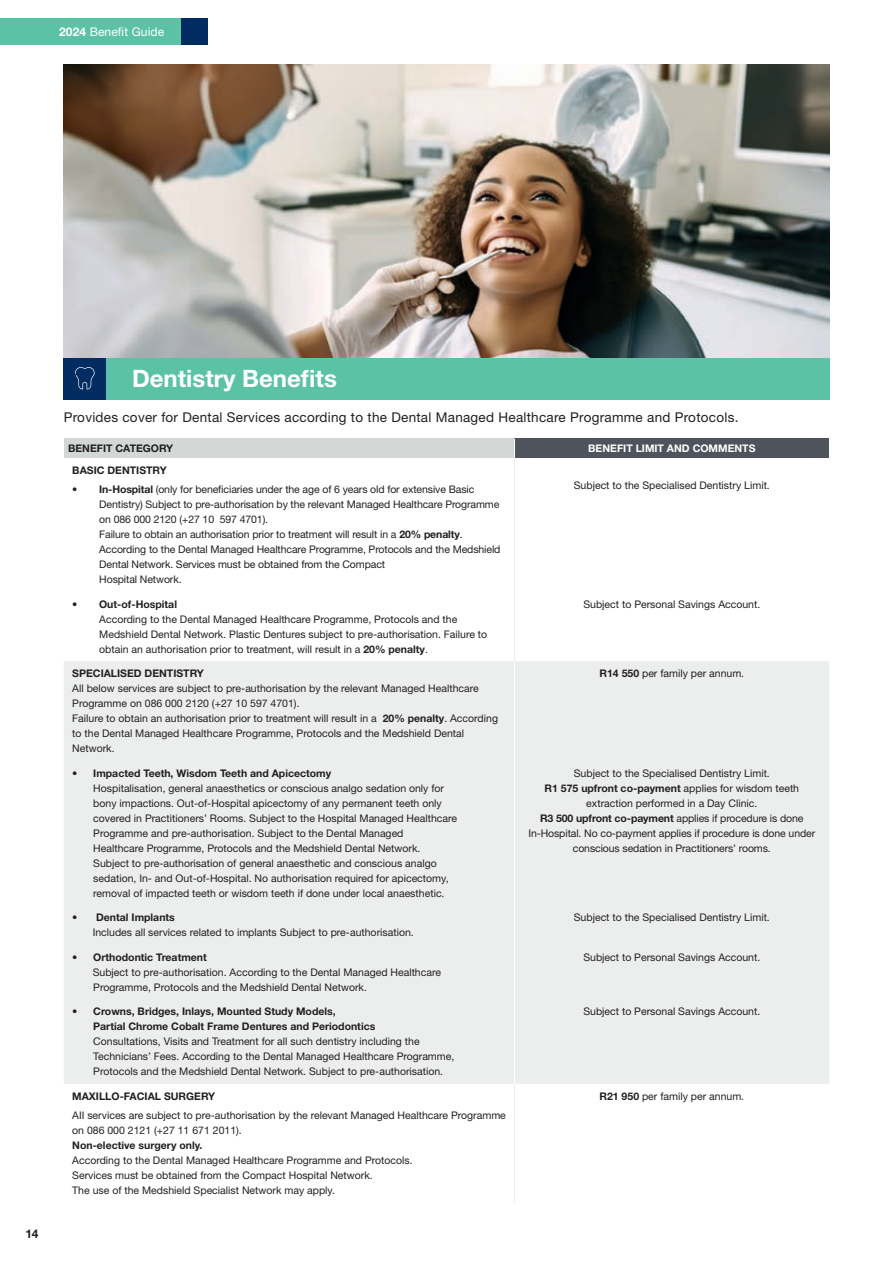
<style>
.page{position:relative;width:893px;height:1263px;background:#fff}
.page>*{position:absolute;margin:0;border:0;box-sizing:border-box;transform-origin:0 0}
.t1{font:700 24px "Helvetica Neue LT Std";color:#fff}
.t2{font:13.5px "Helvetica Neue LT Std";letter-spacing:.02em;color:#231f20}
.t3{font:12px "Helvetica Neue LT Std";letter-spacing:.01em;color:#fff}
.t4{font:700 12px "Helvetica Neue LT Std";color:#231f20}
.t5{font:10.5px/15px "Helvetica Neue LT Std";color:#231f20}
.t6{font:700 10.5px/15px "Helvetica Neue LT Std";color:#231f20}
.t7{font:700 10.5px "Helvetica Neue LT Std";color:#fff}
.s1{font-weight:700}
</style>
<div class="page">
<div style="left:0;top:19px;width:182px;height:26px;background:#5bc2a5"></div>
<div style="left:182px;top:19px;width:26px;height:26px;background:#002c62"></div>
<div style="left:64px;top:357px;width:42px;height:42px;background:#002c62"></div>
<svg style="left:75px;top:367px;width:20px;height:22px"></svg>
<div style="left:106px;top:357px;width:723px;height:42px;background:#5bc2a5"></div>
<div style="left:64px;top:439px;width:450px;height:19px;background:#d3d8d6"></div>
<div style="left:514px;top:439px;width:315px;height:19px;background:#4f535c"></div>
<div style="left:64px;top:661px;width:765px;height:423px;background:#eceeed"></div>
<svg style="left:514px;top:439px;width:1px;height:19px"></svg>
<hr style="left:514px;top:661px;width:1px;height:100px;background:#fff">
<hr style="left:514px;top:761px;width:1px;height:144px;background:#fff">
<hr style="left:514px;top:905px;width:1px;height:40px;background:#fff">
<hr style="left:514px;top:945px;width:1px;height:54px;background:#fff">
<hr style="left:514px;top:999px;width:1px;height:85px;background:#fff">
<hr style="left:514px;top:458px;width:1px;height:134px;background:#eceeed">
<hr style="left:514px;top:592px;width:1px;height:69px;background:#eceeed">
<hr style="left:514px;top:1084px;width:1px;height:118px;background:#eceeed">
<img style="left:64px;top:64px;width:765px;height:293px">
<p class="t3" style="left:59px;top:25px;width:107px"><span class="s1">2024</span> Benefit Guide</p>
<p class="t4" style="left:25px;top:1226px;width:14px">14</p>
<h1 class="t1" style="left:132px;top:363px;width:206px">Dentistry Benefits</h1>
<p class="t2" style="left:64px;top:410px;width:676px">Provides cover for Dental Services according to the Dental Managed Healthcare Programme and Protocols.</p>
<p class="t6" style="left:68px;top:441px;width:107px">BENEFIT CATEGORY</p>
<p class="t7" style="left:588px;top:442px;width:169px">BENEFIT LIMIT AND COMMENTS</p>
<p class="t6" style="left:72px;top:462px;width:96px">BASIC DENTISTRY</p>
<p class="t5" style="left:99px;top:482px;width:403px;text-indent:-27px">• <span class="s1">In-Hospital</span> (only for beneficiaries under the age of 6 years old for extensive Basic Dentistry) Subject to pre-authorisation by the relevant Managed Healthcare Programme on 086 000 2120 (+27 10 597 4701).<br>Failure to obtain an authorisation prior to treatment will result in a <span class="s1">20% penalty</span>.<br>According to the Dental Managed Healthcare Programme, Protocols and the Medshield Dental Network. Services must be obtained from the Compact<br>Hospital Network.</p>
<p class="t5" style="left:574px;top:478px;width:198px">Subject to the Specialised Dentistry Limit.</p>
<p class="t5" style="left:99px;top:596px;width:389px;text-indent:-27px">• <span class="s1">Out-of-Hospital<br></span>According to the Dental Managed Healthcare Programme, Protocols and the Medshield Dental Network. Plastic Dentures subject to pre-authorisation. Failure to obtain an authorisation prior to treatment, will result in a <span class="s1">20% penalty</span>.</p>
<p class="t5" style="left:583px;top:596px;width:178px">Subject to Personal Savings Account.</p>
<p class="t6" style="left:72px;top:666px;width:133px">SPECIALISED DENTISTRY</p>
<p class="t5" style="left:72px;top:681px;width:427px">All below services are subject to pre-authorisation by the relevant Managed Healthcare Programme on 086 000 2120 (+27 10 597 4701).<br>Failure to obtain an authorisation prior to treatment will result in a <span class="s1">20% penalty</span>. According to the Dental Managed Healthcare Programme, Protocols and the Medshield Dental Network.</p>
<p class="t5" style="left:599px;top:666px;width:146px"><span class="s1">R14 550</span> per family per annum.</p>
<p class="t6" style="left:72px;top:765px;width:260px">• Impacted Teeth, Wisdom Teeth and Apicectomy</p>
<p class="t5" style="left:93px;top:780px;width:365px">Hospitalisation, general anaesthetics or conscious analgo sedation only for bony impactions. Out-of-Hospital apicectomy of any permanent teeth only covered in Practitioners’ Rooms. Subject to the Hospital Managed Healthcare Programme and pre-authorisation. Subject to the Dental Managed<br>Healthcare Programme, Protocols and the Medshield Dental Network.<br>Subject to pre-authorisation of general anaesthetic and conscious analgo sedation, In- and Out-of-Hospital. No authorisation required for apicectomy, removal of impacted teeth or wisdom teeth if done under local anaesthetic.</p>
<p class="t6" style="left:72px;top:910px;width:104px">• Dental Implants</p>
<p class="t5" style="left:93px;top:925px;width:323px">Includes all services related to implants Subject to pre-authorisation.</p>
<p class="t6" style="left:72px;top:949px;width:136px">• Orthodontic Treatment</p>
<p class="t5" style="left:93px;top:964px;width:350px">Subject to pre-authorisation. According to the Dental Managed Healthcare<br>Programme, Protocols and the Medshield Dental Network.</p>
<p class="t6" style="left:93px;top:1004px;width:284px;text-indent:-21px">• Crowns, Bridges, Inlays, Mounted Study Models,<br>Partial Chrome Cobalt Frame Dentures and Periodontics</p>
<p class="t5" style="left:93px;top:1034px;width:363px">Consultations, Visits and Treatment for all such dentistry including the<br>Technicians’ Fees. According to the Dental Managed Healthcare Programme,<br>Protocols and the Medshield Dental Network. Subject to pre-authorisation.</p>
<p class="t6" style="left:72px;top:1088px;width:144px">MAXILLO-FACIAL SURGERY</p>
<p class="t5" style="left:72px;top:1108px;width:435px">AII services are subject to pre-authorisation by the relevant Managed Healthcare Programme on 086 000 2121 (+27 11 671 2011).</p>
<p class="t6" style="left:72px;top:1138px;width:132px">Non-elective surgery only.</p>
<p class="t5" style="left:72px;top:1153px;width:342px">According to the Dental Managed Healthcare Programme and Protocols.<br>Services must be obtained from the Compact Hospital Network.<br>The use of the Medshield Specialist Network may apply.</p>
<p class="t5" style="left:528px;top:765px;width:288px;text-align:center">Subject to the Specialised Dentistry Limit.<br><span class="s1">R1 575 upfront co-payment</span> applies for wisdom teeth extraction performed in a Day Clinic.<br><span class="s1">R3 500 upfront co-payment</span> applies if procedure is done In-Hospital. No co-payment applies if procedure is done under conscious sedation in Practitioners’ rooms.</p>
<p class="t5" style="left:574px;top:910px;width:198px">Subject to the Specialised Dentistry Limit.</p>
<p class="t5" style="left:583px;top:949px;width:178px">Subject to Personal Savings Account.</p>
<p class="t5" style="left:583px;top:1004px;width:178px">Subject to Personal Savings Account.</p>
<p class="t5" style="left:599px;top:1088px;width:146px"><span class="s1">R21 950</span> per family per annum.</p>
</div>
